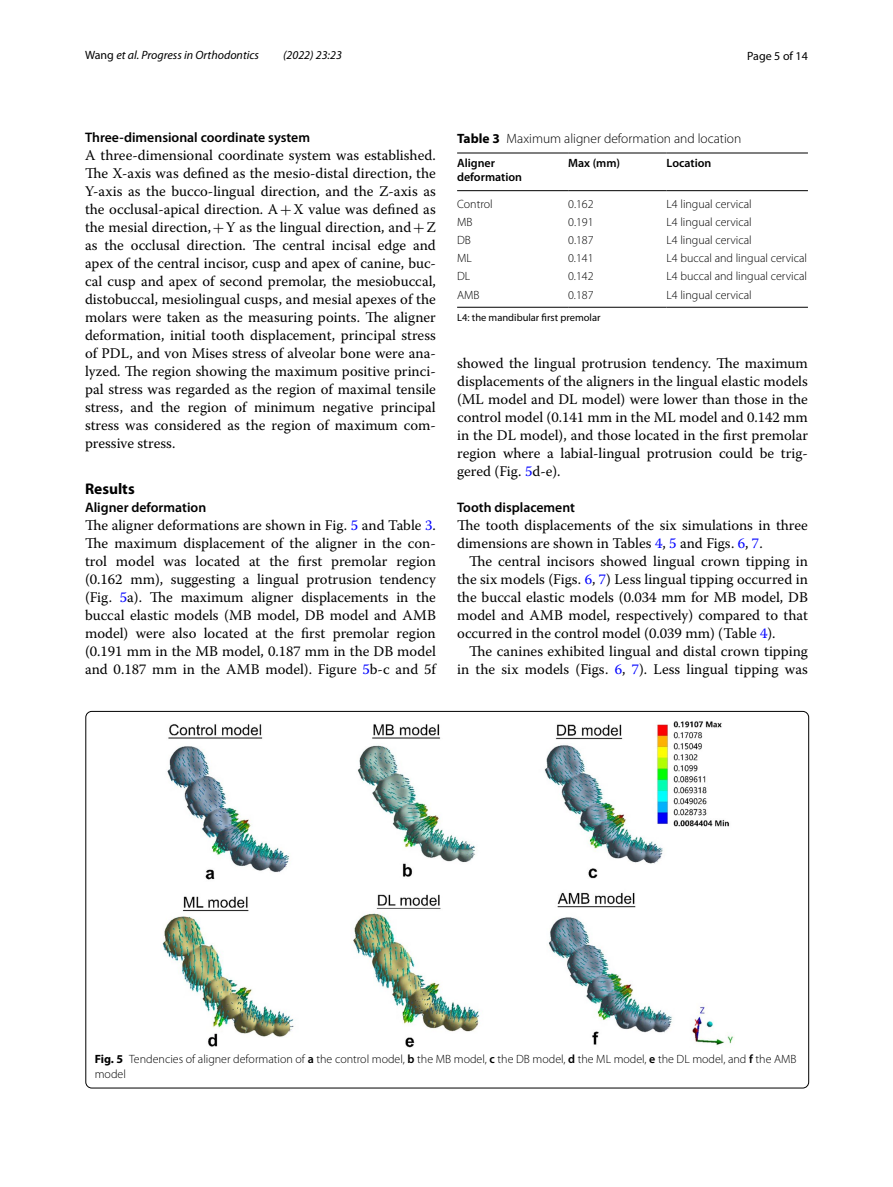
<style>
.page{position:relative;width:893px;height:1187px;background:#fff}
.page>*{position:absolute;margin:0;border:0;box-sizing:border-box;transform-origin:0 0}
.t1{font:700 15.45px "Myriad Pro";color:#000}
.t2{font:14.7px/18px "Warnock Pro";color:#000;text-align:justify}
.t3{font:600 13.8px "Myriad Pro";color:#000}
.t4{font:300 13.5px "Myriad Pro";color:#000}
.t5{font:300 12px/15px "Myriad Pro";color:#000}
.t6{font:italic 12px "Myriad Pro";color:#000}
.t7{font:600 12px/13.5px "Myriad Pro";color:#000}
.t8{font:12px "Myriad Pro";color:#000}
.t9{font:10.5px "Myriad Pro";color:#000}
.s1{font-style:normal}
.s2{font-family:"MTSY"}
.s3{color:#00f}
.s4{font-weight:700}
.s5{font-weight:600}
</style>
<div class="page">
<img style="left:162px;top:721px;width:572px;height:326px">
<hr style="left:457px;top:153px;width:111px;height:1px;background:#000">
<hr style="left:457px;top:190px;width:111px;height:1px;background:#000">
<hr style="left:568px;top:153px;width:99px;height:1px;background:#000">
<hr style="left:568px;top:190px;width:99px;height:1px;background:#000">
<hr style="left:667px;top:153px;width:141px;height:1px;background:#000">
<hr style="left:667px;top:190px;width:141px;height:1px;background:#000">
<hr style="left:457px;top:307px;width:111px;height:1px;background:#000">
<hr style="left:568px;top:307px;width:99px;height:1px;background:#000">
<hr style="left:667px;top:307px;width:141px;height:1px;background:#000">
<p class="t6" style="left:85px;top:48px;width:176px"><span class="s1">Wang</span> et al. Progress in Orthodontics</p>
<p class="t6" style="left:283px;top:48px;width:60px">(2022) 23:23</p>
<p class="t8" style="left:747px;top:48px;width:62px">Page 5 of 14</p>
<p class="t3" style="left:85px;top:129px;width:227px">Three‑dimensional coordinate system</p>
<p class="t2" style="left:85px;top:146px;width:352px">A three-dimensional coordinate system was established.<br>The X-axis was defined as the mesio-distal direction, the Y-axis as the bucco-lingual direction, and the Z-axis as the occlusal-apical direction. A<span class="s2">+</span>X value was defined as the mesial direction,<span class="s2">+</span>Y as the lingual direction, and<span class="s2">+</span>Z as the occlusal direction. The central incisal edge and apex of the central incisor, cusp and apex of canine, buc&shy;cal cusp and apex of second premolar, the mesiobuccal, distobuccal, mesiolingual cusps, and mesial apexes of the molars were taken as the measuring points. The aligner deformation, initial tooth displacement, principal stress of PDL, and von Mises stress of alveolar bone were ana&shy;lyzed. The region showing the maximum positive princi&shy;pal stress was regarded as the region of maximal tensile stress, and the region of minimum negative principal stress was considered as the region of maximum com&shy;pressive stress.</p>
<p class="t1" style="left:85px;top:478px;width:51px">Results</p>
<p class="t3" style="left:85px;top:498px;width:123px">Aligner deformation</p>
<p class="t2" style="left:85px;top:515px;width:352px">The aligner deformations are shown in Fig. <span class="s3">5</span> and Table <span class="s3">3</span>.<br>The maximum displacement of the aligner in the con&shy;trol model was located at the first premolar region (0.162 mm), suggesting a lingual protrusion tendency (Fig. <span class="s3">5</span>a). The maximum aligner displacements in the buccal elastic models (MB model, DB model and AMB model) were also located at the first premolar region (0.191 mm in the MB model, 0.187 mm in the DB model and 0.187 mm in the AMB model). Figure <span class="s3">5</span>b-c and 5f</p>
<p class="t4" style="left:457px;top:131px;width:286px"><span class="s4">Table 3</span> Maximum aligner deformation and location</p>
<p class="t7" style="left:457px;top:156px;width:67px">Aligner deformation</p>
<p class="t7" style="left:568px;top:156px;width:54px">Max (mm)</p>
<p class="t7" style="left:667px;top:156px;width:46px">Location</p>
<p class="t5" style="left:457px;top:196px;width:37px">Control</p>
<p class="t5" style="left:568px;top:196px;width:27px">0.162</p>
<p class="t5" style="left:667px;top:196px;width:87px">L4 lingual cervical</p>
<p class="t5" style="left:457px;top:215px;width:17px">MB</p>
<p class="t5" style="left:568px;top:215px;width:27px">0.191</p>
<p class="t5" style="left:667px;top:215px;width:87px">L4 lingual cervical</p>
<p class="t5" style="left:457px;top:233px;width:15px">DB</p>
<p class="t5" style="left:568px;top:233px;width:27px">0.187</p>
<p class="t5" style="left:667px;top:233px;width:87px">L4 lingual cervical</p>
<p class="t5" style="left:457px;top:251px;width:16px">ML</p>
<p class="t5" style="left:568px;top:251px;width:27px">0.141</p>
<p class="t5" style="left:666px;top:251px;width:142px">L4 buccal and lingual cervical</p>
<p class="t5" style="left:457px;top:269px;width:15px">DL</p>
<p class="t5" style="left:568px;top:269px;width:27px">0.142</p>
<p class="t5" style="left:666px;top:269px;width:142px">L4 buccal and lingual cervical</p>
<p class="t5" style="left:457px;top:287px;width:24px">AMB</p>
<p class="t5" style="left:568px;top:287px;width:27px">0.187</p>
<p class="t5" style="left:666px;top:287px;width:87px">L4 lingual cervical</p>
<p class="t9" style="left:457px;top:311px;width:145px">L4: the mandibular first premolar</p>
<p class="t2" style="left:457px;top:353px;width:352px">showed the lingual protrusion tendency. The maximum displacements of the aligners in the lingual elastic models (ML model and DL model) were lower than those in the control model (0.141 mm in the ML model and 0.142 mm in the DL model), and those located in the first premolar region where a labial-lingual protrusion could be trig&shy;gered (Fig. <span class="s3">5</span>d-e).</p>
<p class="t3" style="left:457px;top:498px;width:119px">Tooth displacement</p>
<p class="t2" style="left:457px;top:515px;width:352px">The tooth displacements of the six simulations in three dimensions are shown in Tables <span class="s3">4</span>, <span class="s3">5</span> and Figs. <span class="s3">6</span>, <span class="s3">7</span>.</p>
<p class="t2" style="left:457px;top:551px;width:352px;text-indent:12px">The central incisors showed lingual crown tipping in the six models (Figs. <span class="s3">6</span>, <span class="s3">7</span>) Less lingual tipping occurred in the buccal elastic models (0.034 mm for MB model, DB model and AMB model, respectively) compared to that occurred in the control model (0.039 mm) (Table <span class="s3">4</span>).</p>
<p class="t2" style="left:457px;top:641px;width:352px;text-align:right">The canines exhibited lingual and distal crown tipping in the six models (Figs. <span class="s3">6</span>, <span class="s3">7</span>). Less lingual tipping was</p>
<p class="t5" style="left:95px;top:1051px;width:703px"><span class="s4">Fig. 5</span> Tendencies of aligner deformation of <span class="s5">a</span> the control model, <span class="s5">b</span> the MB model, <span class="s5">c</span> the DB model, <span class="s5">d</span> the ML model, <span class="s5">e</span> the DL model, and <span class="s5">f</span> the AMB model</p>
</div>
